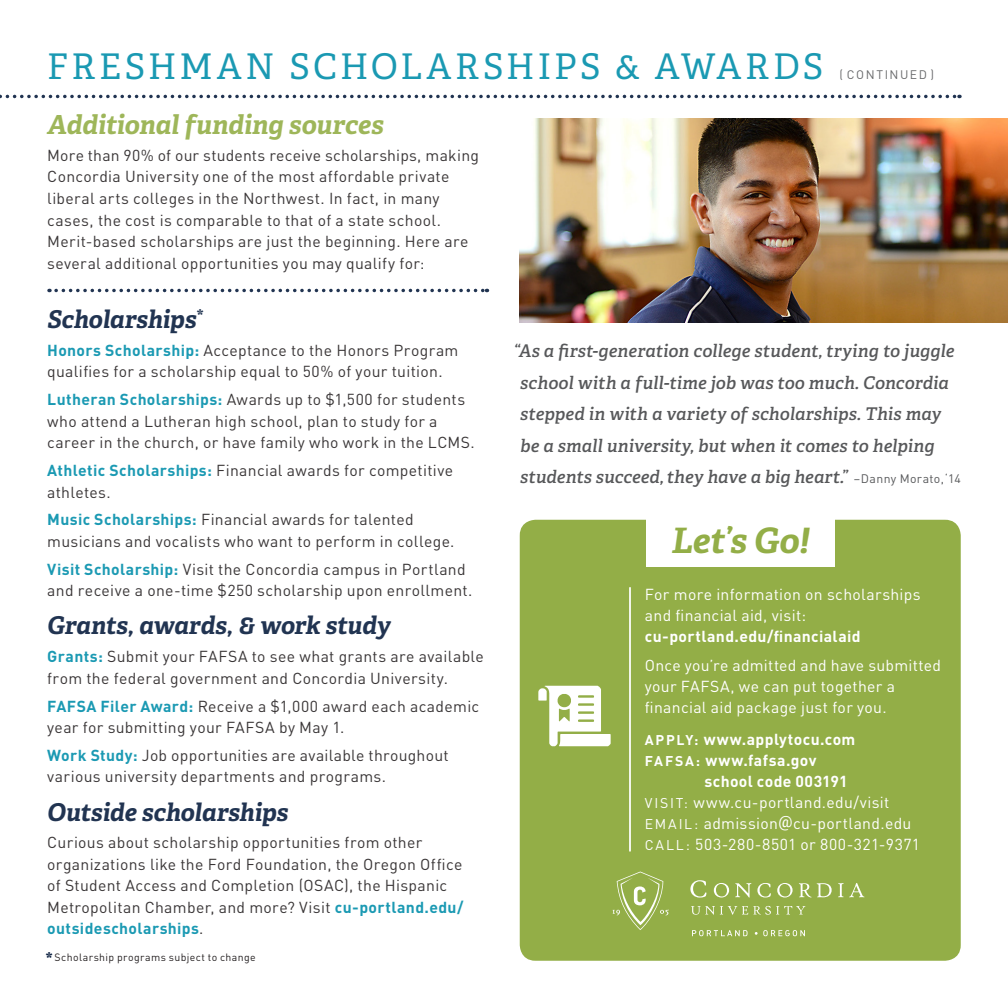
<style>
.page{position:relative;width:1008px;height:1008px;background:#fff}
.page>*{position:absolute;margin:0;border:0;box-sizing:border-box;transform-origin:0 0}
.t1{font:35.35px "Adelle";letter-spacing:.09em;color:#008eaa}
.Body_Copy_Large_-_Je{font:italic 700 35px "Adelle";color:#93ae47}
.t2{font:italic 700 26.25px "Adelle";letter-spacing:-.005em;color:#93ae47}
.t3{font:italic 700 24.5px "Adelle";letter-spacing:-.01em;color:#081d3e}
.t4{font:italic 600 17.5px/31.5px "Adelle";letter-spacing:.005em;color:#57585a}
.t5{font:15.75px/21.5px "DIN";letter-spacing:.02em;color:#231f20}
.Body_Copy_Large_-_Je-2{font:15.75px/21px "DIN";letter-spacing:.02em;color:#fff}
.Body_Copy{font:15.75px "DIN";letter-spacing:.025em;color:#fff}
.Body_Copy-2{font:700 15.75px/21px "DIN";letter-spacing:.025em;color:#fff}
.t6{font:12.25px "DIN";letter-spacing:.125em;color:#57585a}
.Program_Head{font:10.5px "DIN";letter-spacing:.035em;color:#231f20}
.s1{font-weight:700;color:#008eaa}
.s2{font-family:"Adelle";font-weight:700;font-size:15.75px;color:#081d3e}
.s3{font-family:"DIN";font-weight:400;font-style:normal;font-size:12.25px}
.s4{font-weight:700}
.s5{font-size:14px}
.s6{font-family:"Roboto"}
</style>
<div class="page">
<div style="left:520px;top:520px;width:441px;height:441px;background:#93ae47;border-radius:16px"></div>
<svg style="left:56px;top:289px;width:431px;height:3px"></svg>
<svg style="left:690px;top:880px;width:16px;height:18px"></svg>
<svg style="left:777px;top:883px;width:16px;height:15px"></svg>
<svg style="left:799px;top:883px;width:33px;height:14px"></svg>
<svg style="left:838px;top:883px;width:26px;height:14px"></svg>
<svg style="left:735px;top:883px;width:16px;height:15px"></svg>
<svg style="left:714px;top:883px;width:15px;height:15px"></svg>
<svg style="left:691px;top:906px;width:114px;height:9px"></svg>
<svg style="left:757px;top:883px;width:14px;height:15px"></svg>
<svg style="left:613px;top:872px;width:56px;height:58px"></svg>
<svg style="left:692px;top:930px;width:56px;height:6px"></svg>
<svg style="left:755px;top:930px;width:50px;height:6px"></svg>
<img style="left:520px;top:118px;width:488px;height:205px">
<div style="left:646px;top:512px;width:189px;height:55px;background:#fff"></div>
<svg style="left:0;top:95px;width:960px;height:3px"></svg>
<hr style="left:629px;top:588px;width:2px;height:263px;background:#fff">
<img style="left:538px;top:685px;width:73px;height:62px">
<h1 class="t1" style="left:47px;top:45px;width:778px">FRESHMAN SCHOLARSHIPS &amp; AWARDS</h1>
<p class="t6" style="left:840px;top:66px;width:96px">( CONTINUED )</p>
<h3 class="t2" style="left:47px;top:108px;width:338px">Additional funding sources</h3>
<p class="t5" style="left:47px;top:144px;width:433px">More than 90% of our students receive scholarships, making Concordia University one of the most affordable private liberal arts colleges in the Northwest. In fact, in many cases, the cost is comparable to that of a state school.<br>Merit-based scholarships are just the beginning. Here are several additional opportunities you may qualify for:</p>
<h3 class="t3" style="left:47px;top:304px;width:158px">Scholarships<sup>*</sup></h3>
<p class="t5" style="left:47px;top:339px;width:413px"><span class="s1">Honors Scholarship:</span> Acceptance to the Honors Program qualifies for a scholarship equal to 50% of your tuition.</p>
<p class="t5" style="left:47px;top:388px;width:429px"><span class="s1">Lutheran Scholarships:</span> Awards up to $1,500 for students who attend a Lutheran high school, plan to study for a career in the church, or have family who work in the LCMS.</p>
<p class="t5" style="left:47px;top:459px;width:407px"><span class="s1">Athletic Scholarships:</span> Financial awards for competitive athletes.</p>
<p class="t5" style="left:47px;top:508px;width:409px"><span class="s1">Music Scholarships:</span> Financial awards for talented musicians and vocalists who want to perform in college.</p>
<p class="t5" style="left:47px;top:558px;width:427px"><span class="s1">Visit Scholarship:</span> Visit the Concordia campus in Portland and receive a one-time $250 scholarship upon enrollment.</p>
<h3 class="t3" style="left:47px;top:610px;width:345px">Grants, awards, &amp; work study</h3>
<p class="t5" style="left:47px;top:645px;width:438px"><span class="s1">Grants:</span> Submit your FAFSA to see what grants are available from the federal government and Concordia University.</p>
<p class="t5" style="left:47px;top:695px;width:434px"><span class="s1">FAFSA Filer Award:</span> Receive a $1,000 award each academic year for submitting your FAFSA by May 1.</p>
<p class="t5" style="left:47px;top:744px;width:403px"><span class="s1">Work Study:</span> Job opportunities are available throughout various university departments and programs.</p>
<h3 class="t3" style="left:47px;top:796px;width:243px">Outside scholarships</h3>
<p class="t5" style="left:47px;top:831px;width:418px">Curious about scholarship opportunities from other organizations like the Ford Foundation, the Oregon Office of Student Access and Completion (OSAC), the Hispanic Metropolitan Chamber, and more? Visit <span class="s1">cu-portland.edu/ outsidescholarships</span>.</p>
<p class="Program_Head" style="left:46px;top:950px;width:212px"><span class="s2">*</span> Scholarship programs subject to change</p>
<p class="t4" style="left:520px;top:335px;width:442px;text-indent:-7px">“As a first-generation college student, trying to juggle school with a full-time job was too much. Concordia stepped in with a variety of scholarships. This may be a small university, but when it comes to helping students succeed, they have a big heart.” <span class="s3">–Danny Morato, ‘14</span></p>
<p class="Body_Copy_Large_-_Je" style="left:671px;top:519px;width:139px">Let’s Go!</p>
<p class="Body_Copy_Large_-_Je-2" style="left:645px;top:583px;width:277px">For more information on scholarships and financial aid, visit: <span class="s4">cu-portland.edu/financialaid</span></p>
<p class="Body_Copy_Large_-_Je-2" style="left:645px;top:654px;width:298px">Once you’re admitted and have submitted your FAFSA, we can put together a financial aid package just for you.</p>
<p class="Body_Copy-2" style="left:645px;top:728px;width:212px"><span class="s5">APPLY:</span> www.applytocu.com</p>
<p class="Body_Copy-2" style="left:704px;top:749px;width:145px;text-indent:-60px"><span class="s5">FAFSA:</span> www.fafsa.gov school code 003191</p>
<p class="Body_Copy" style="left:645px;top:792px;width:246px"><span class="s5">VISIT:</span> www.cu-portland.edu/visit</p>
<p class="Body_Copy" style="left:645px;top:813px;width:268px"><span class="s5">EMAIL:</span> admission<span class="s6">@</span>cu-portland.edu</p>
<p class="Body_Copy" style="left:645px;top:834px;width:277px"><span class="s5">CALL:</span> 503-280-8501 or 800-321-9371</p>
</div>
